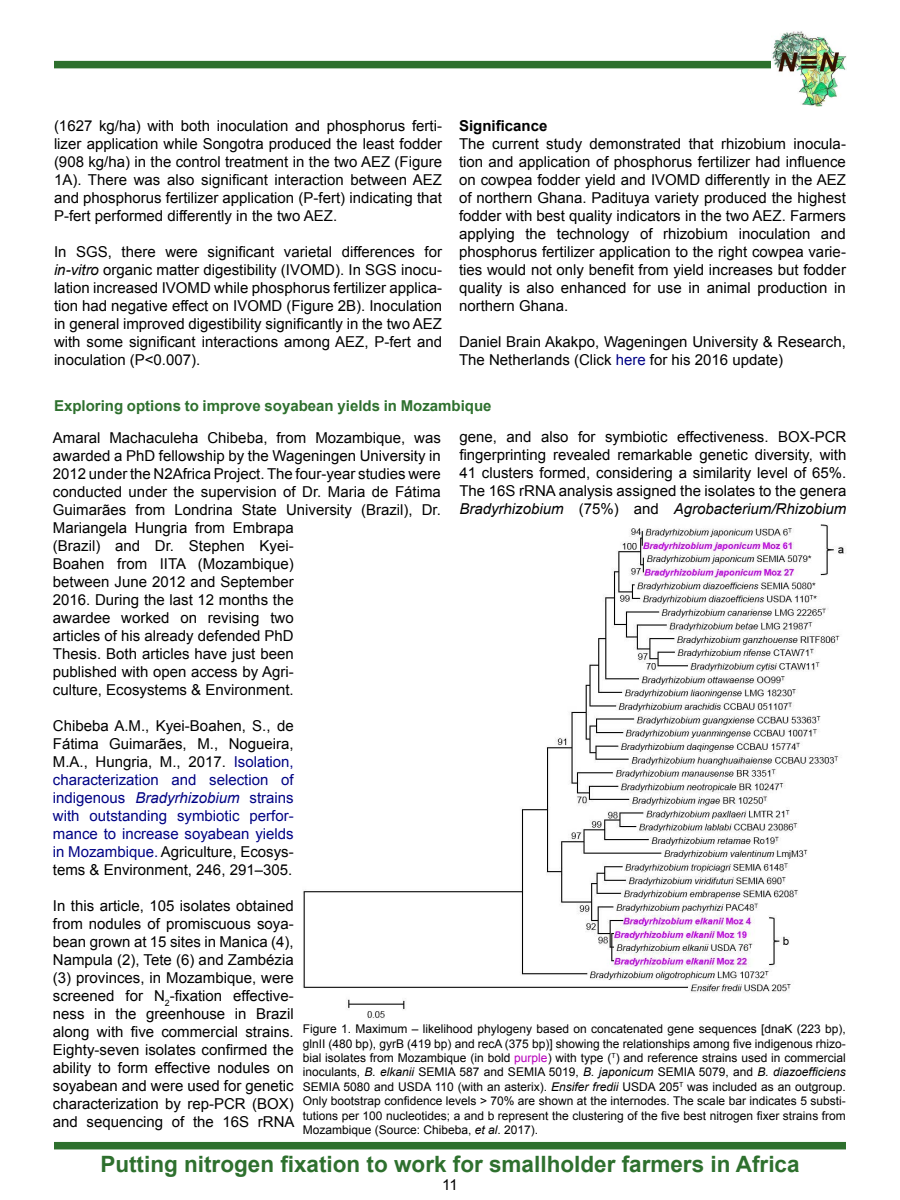
<style>
.page{position:relative;width:900px;height:1200px;background:#fff}
.page>*{position:absolute;margin:0;border:0;box-sizing:border-box;transform-origin:0 0}
.t1{font:700 22.5px "Arial";color:#2e702e}
.t2{font:15px/18px "Arial";color:#000;text-align:justify}
.t3{font:15px/18px "Arial";color:#000385;text-align:justify}
.t4{font:700 15px "Arial";color:#2e702e}
.t5{font:700 15px "Arial";color:#000}
.t6{font:12px/14.4px "Arial";color:#000;text-align:justify}
.s1{font-style:italic}
.s2{color:#000385}
.s3{color:#000}
.s4{color:#b700bb}
</style>
<div class="page">
<div style="left:54px;top:1142px;width:792px;height:7px;background:#2e702e"></div>
<div style="left:54px;top:61px;width:717px;height:7px;background:#2e702e"></div>
<img style="left:772px;top:31px;width:74px;height:76px">
<img style="left:303px;top:524px;width:543px;height:495px">
<p class="t2" style="left:54px;top:117px;width:390px">(1627 kg/ha) with both inoculation and phosphorus ferti&shy;lizer application while Songotra produced the least fodder (908 kg/ha) in the control treatment in the two AEZ (Figure 1A). There was also significant interaction between AEZ and phosphorus fertilizer application (P-fert) indicating that P-fert performed differently in the two AEZ.</p>
<p class="t2" style="left:54px;top:243px;width:390px">In SGS, there were significant varietal differences for <span class="s1">in-vitro</span> organic matter digestibility (IVOMD). In SGS inocu&shy;lation increased IVOMD while phosphorus fertilizer applica&shy;tion had negative effect on IVOMD (Figure 2B). Inoculation in general improved digestibility significantly in the two AEZ with some significant interactions among AEZ, P-fert and inoculation (P&lt;0.007).</p>
<p class="t5" style="left:459px;top:116px;width:90px">Significance</p>
<p class="t2" style="left:459px;top:135px;width:389px">The current study demonstrated that rhizobium inocula&shy;tion and application of phosphorus fertilizer had influence on cowpea fodder yield and IVOMD differently in the AEZ of northern Ghana. Padituya variety produced the highest fodder with best quality indicators in the two AEZ. Farmers applying the technology of rhizobium inoculation and phosphorus fertilizer application to the right cowpea varie&shy;ties would not only benefit from yield increases but fodder quality is also enhanced for use in animal production in northern Ghana.</p>
<p class="t2" style="left:459px;top:333px;width:388px">Daniel Brain Akakpo, Wageningen University &amp; Research,<br>The Netherlands (Click <span class="s2">here</span> for his 2016 update)</p>
<p class="t4" style="left:54px;top:396px;width:439px">Exploring options to improve soyabean yields in Mozambique</p>
<p class="t2" style="left:459px;top:428px;width:388px">gene, and also for symbiotic effectiveness. BOX-PCR fingerprinting revealed remarkable genetic diversity, with 41 clusters formed, considering a similarity level of 65%.<br>The 16S rRNA analysis assigned the isolates to the genera <span class="s1">Bradyrhizobium</span> (75%) and <span class="s1">Agrobacterium/Rhizobium</span></p>
<p class="t2" style="left:53px;top:429px;width:390px;text-align:left">Amaral Machaculeha Chibeba, from Mozambique, was awarded a PhD fellowship by the Wageningen University in 2012 under the N2Africa Project. The four-year studies were conducted under the supervision of Dr. Maria de Fátima Guimarães from Londrina State University (Brazil), Dr.<br>Mariangela Hungria from Embrapa<br>(Brazil) and Dr. Stephen Kyei-<br>Boahen from IITA (Mozambique)<br>between June 2012 and September<br>2016. During the last 12 months the<br>awardee worked on revising two<br>articles of his already defended PhD<br>Thesis. Both articles have just been<br>published with open access by Agri-<br>culture, Ecosystems &amp; Environment.</p>
<p class="t3" style="left:53px;top:717px;width:242px"><span class="s3">Chibeba A.M., Kyei-Boahen, S., de Fátima Guimarães, M., Nogueira, M.A., Hungria, M., 2017.</span> Isolation, characterization and selection of indigenous <span class="s1">Bradyrhizobium</span> strains with outstanding symbiotic perfor&shy;mance to increase soyabean yields in Mozambique. <span class="s3">Agriculture, Ecosys&shy;tems &amp; Environment, 246, 291–305.</span></p>
<p class="t2" style="left:53px;top:897px;width:243px">In this article, 105 isolates obtained from nodules of promiscuous soya&shy;bean grown at 15 sites in Manica (4), Nampula (2), Tete (6) and Zambézia (3) provinces, in Mozambique, were screened for N<sub>2</sub>-fixation effective&shy;ness in the greenhouse in Brazil along with five commercial strains.<br>Eighty-seven isolates confirmed the ability to form effective nodules on soyabean and were used for genetic characterization by rep-PCR (BOX) and sequencing of the 16S rRNA</p>
<p class="t6" style="left:303px;top:1022px;width:545px">Figure 1. Maximum – likelihood phylogeny based on concatenated gene sequences [dnaK (223 bp), glnII (480 bp), gyrB (419 bp) and recA (375 bp)] showing the relationships among five indigenous rhizo&shy;bial isolates from Mozambique (in bold <span class="s4">purple</span>) with type (<sup>T</sup>) and reference strains used in commercial inoculants, <span class="s1">B. elkanii</span> SEMIA 587 and SEMIA 5019, <span class="s1">B. japonicum</span> SEMIA 5079, and <span class="s1">B. diazoefficiens </span>SEMIA 5080 and USDA 110 (with an asterix). <span class="s1">Ensifer fredii</span> USDA 205<sup>T</sup> was included as an outgroup.<br>Only bootstrap confidence levels &gt; 70% are shown at the internodes. The scale bar indicates 5 substi&shy;tutions per 100 nucleotides; a and b represent the clustering of the five best nitrogen fixer strains from Mozambique (Source: Chibeba, <span class="s1">et al</span>. 2017).</p>
<h1 class="t1" style="left:100px;top:1149px;width:701px">Putting nitrogen fixation to work for smallholder farmers in Africa</h1>
<p class="t2" style="left:442px;top:1176px;width:17px">11</p>
</div>
